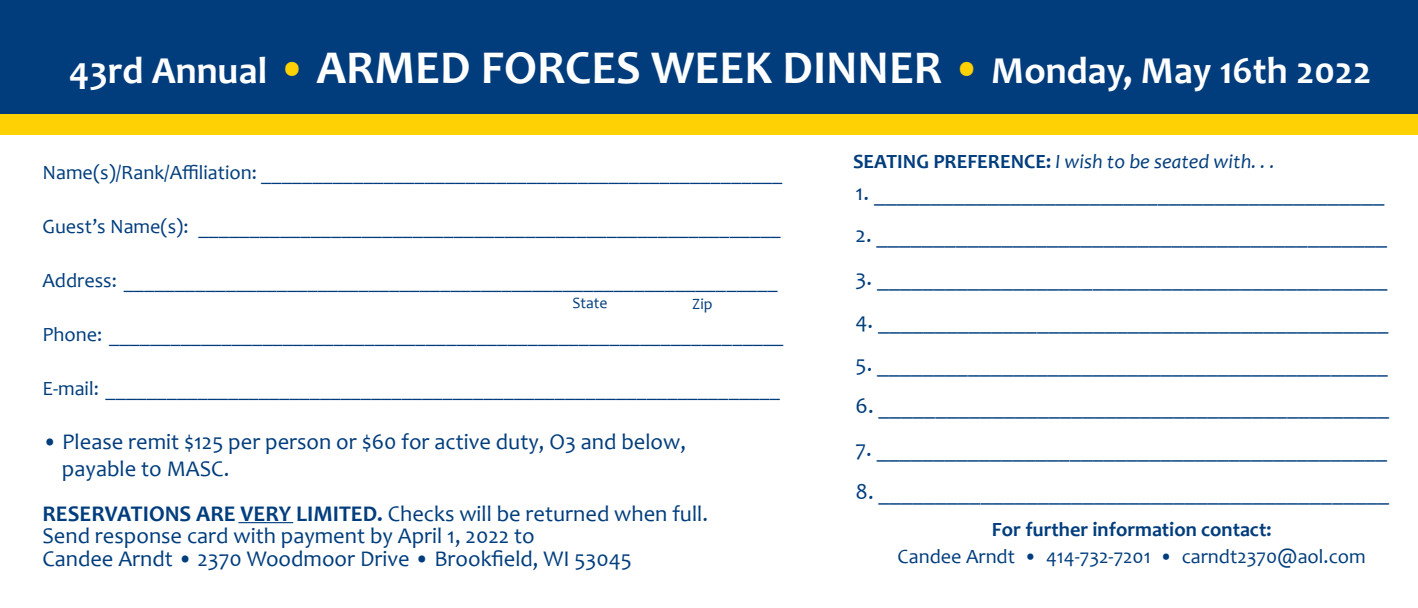
<style>
.page{position:relative;width:1418px;height:608px;background:#fff}
.page>*{position:absolute;margin:0;border:0;box-sizing:border-box;transform-origin:0 0}
.t1{font:700 38.25px "Candara";color:#fff}
.t2{font:22.5px/22.5px "Candara";color:#013d7d}
.t3{font:20.25px/27px "Candara";color:#013d7d;text-align:center}
.t4{font:italic 20.25px "Candara";color:#013d7d}
.t5{font:15.75px "Candara";color:#013d7d}
.s1{font-size:45px;color:#fed105}
.s2{font-size:47.25px}
.s3{font-weight:700}
.s4{font-weight:700;font-style:normal}
</style>
<div class="page">
<div style="left:0;top:0;width:1418px;height:121px;background:#013d7d"></div>
<div style="left:0;top:114px;width:1418px;height:21px;background:#fed105"></div>
<hr style="left:238px;top:522px;width:55px;height:1px;background:#013d7d">
<p class="t1" style="left:69px;top:47px;width:1303px">43rd Annual <span class="s1">•</span> <span class="s2">ARMED FORCES WEEK DINNER</span> <span class="s1">•</span> Monday, May 16th 2022</p>
<p class="t3" style="left:42px;top:158px;width:741px">Name(s)/Rank/Affiliation: ___________________________________________________</p>
<p class="t3" style="left:42px;top:212px;width:740px">Guest’s Name(s): _________________________________________________________</p>
<p class="t3" style="left:42px;top:266px;width:736px">Address: ________________________________________________________________</p>
<p class="t3" style="left:42px;top:320px;width:742px">Phone: __________________________________________________________________</p>
<p class="t3" style="left:42px;top:374px;width:739px">E-mail: __________________________________________________________________</p>
<p class="t2" style="left:62px;top:428px;width:625px;line-height:27px;text-indent:-20px">• Please remit $125 per person or $60 for active duty, O3 and below, payable to MASC.</p>
<p class="t2" style="left:42px;top:502px;width:667px"><span class="s3">RESERVATIONS ARE VERY LIMITED.</span> Checks will be returned when full.<br>Send response card with payment by April 1, 2022 to<br>Candee Arndt • 2370 Woodmoor Drive • Brookfield, WI 53045</p>
<p class="t5" style="left:572px;top:293px;width:37px">State</p>
<p class="t5" style="left:692px;top:294px;width:22px">Zip</p>
<p class="t4" style="left:853px;top:149px;width:423px"><span class="s4">SEATING PREFERENCE:</span> I wish to be seated with. . .</p>
<p class="t2" style="left:855px;top:181px;width:530px">1. _____________________________________________</p>
<p class="t2" style="left:855px;top:224px;width:533px">2. _____________________________________________</p>
<p class="t2" style="left:855px;top:266px;width:533px">3. _____________________________________________</p>
<p class="t2" style="left:855px;top:309px;width:534px">4. _____________________________________________</p>
<p class="t2" style="left:855px;top:352px;width:533px">5. _____________________________________________</p>
<p class="t2" style="left:855px;top:395px;width:535px">6. _____________________________________________</p>
<p class="t2" style="left:855px;top:437px;width:533px">7. _____________________________________________</p>
<p class="t2" style="left:855px;top:480px;width:535px">8. _____________________________________________</p>
<p class="t3" style="left:897px;top:515px;width:469px"><span class="s3">For further information contact:<br></span>Candee Arndt • 414-732-7201 • carndt2370@aol.com</p>
</div>
